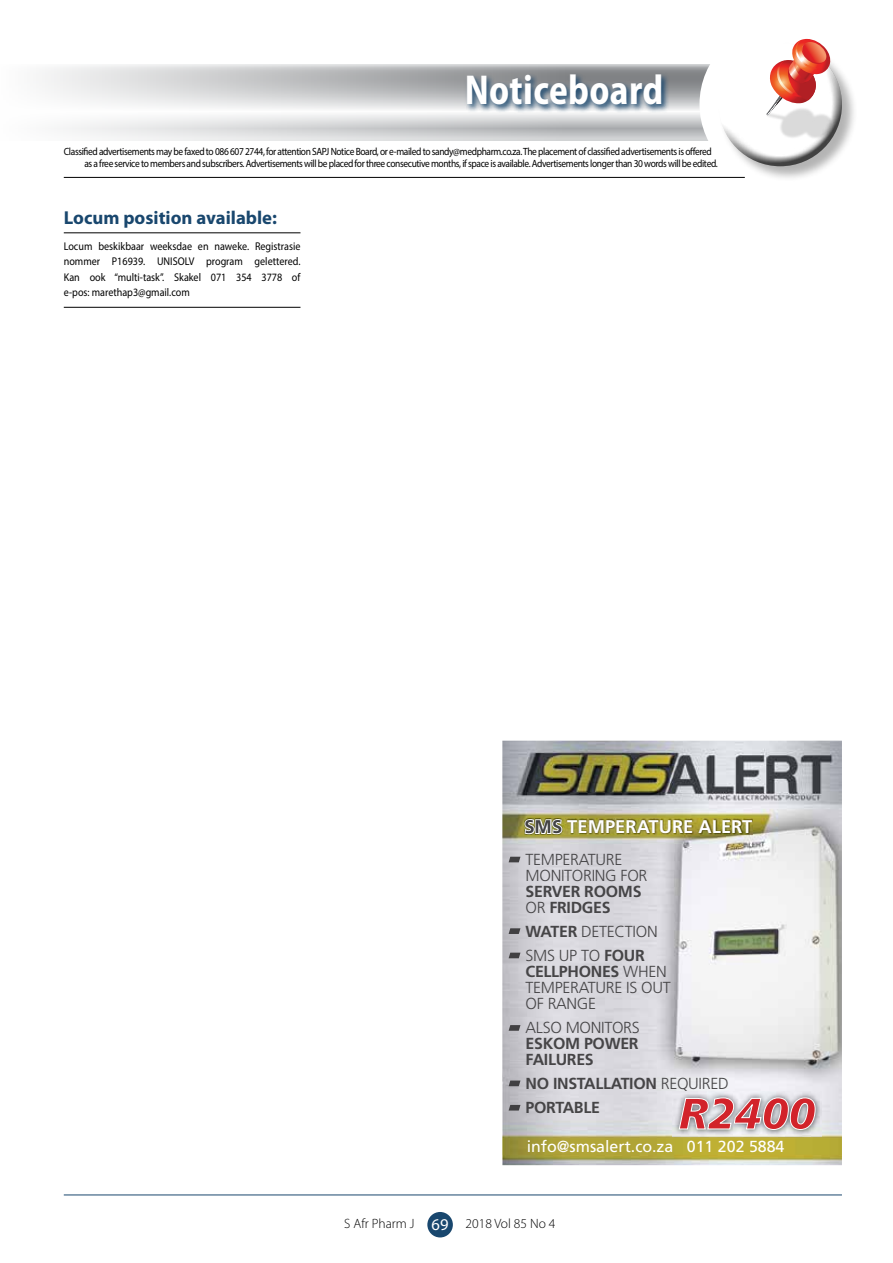
<style>
.page{position:relative;width:893px;height:1263px;background:#fff}
.page>*{position:absolute;margin:0;border:0;box-sizing:border-box;transform-origin:0 0}
.t1{font:700 semi-condensed 42px "Myriad Pro";letter-spacing:.01em;color:#fff;scale:.9 1}
.t2{font:700 18.75px "Myriad Pro";color:#19476e}
.t3{font:700 18.3px "Frutiger";color:#fff}
.t4{font:300 15.9px/15.9px "Frutiger";letter-spacing:-.02em;color:#464547}
.t5{font:700 15.9px/15.9px "Frutiger";letter-spacing:-.02em;color:#464547}
.t6{font:15.9px "Frutiger";color:#fff}
.t7{font:300 13.5px "Myriad Pro";color:#000}
.t8{font:11.25px/15.5px "Myriad Pro";color:#000;text-align:justify;scale:.9 1}
.t9{font:10.5px/12px "Myriad Pro";letter-spacing:-.04em;color:#000;scale:.9 1}
.s1{color:#434345}
.s2{font-weight:300}
.s3{font-weight:700}
.s4{font-weight:400;font-size:16.5px;color:#fff}
</style>
<div class="page">
<hr style="left:64px;top:1194px;width:778px;height:1px;background:#19476e">
<svg style="left:42px;top:64px;width:667px;height:77px"></svg>
<div style="left:699px;top:23px;width:162px;height:162px;background:#fff;border-radius:50%"></div>
<div style="left:718px;top:42px;width:140px;height:140px;background:#000;opacity:.3"></div>
<div style="left:716px;top:40px;width:125px;height:100px;background:#fff"></div>
<div style="left:718px;top:62px;width:125px;height:106px;background:#000;opacity:.75"></div>
<svg style="left:464px;top:72px;width:206px;height:41px;background:#7d8d9a"></svg>
<div style="left:427px;top:1212px;width:26px;height:25px;background:#19476e;border-radius:50%"></div>
<img style="left:741px;top:82px;width:116px;height:81px">
<svg style="left:766px;top:39px;width:65px;height:76px"></svg>
<hr style="left:64px;top:177px;width:681px;height:1px;background:#000">
<hr style="left:64px;top:233px;width:236px;height:1px;background:#000">
<hr style="left:64px;top:307px;width:236px;height:1px;background:#000">
<img style="left:502px;top:741px;width:340px;height:424px">
<img style="left:657px;top:1077px;width:72px;height:14px">
<img style="left:563px;top:818px;width:190px;height:17px">
<svg style="left:523px;top:810px;width:40px;height:33px"></svg>
<svg style="left:509px;top:857px;width:11px;height:5px"></svg>
<svg style="left:509px;top:928px;width:11px;height:6px"></svg>
<svg style="left:509px;top:953px;width:11px;height:5px"></svg>
<svg style="left:509px;top:1025px;width:11px;height:6px"></svg>
<svg style="left:509px;top:1080px;width:11px;height:6px"></svg>
<svg style="left:509px;top:1105px;width:11px;height:5px"></svg>
<img style="left:673px;top:1091px;width:149px;height:45px">
<svg style="left:678px;top:1097px;width:138px;height:33px;background:#cf8388"></svg>
<h1 class="t1" style="left:465px;top:63px;width:222px">Noticeboard</h1>
<p class="t9" style="left:84px;top:145px;width:705px;text-indent:-20px">Classified advertisements may be faxed to 086 607 2744, for attention SAPJ Notice Board, or e-mailed to sandy@medpharm.co.za. The placement of classified advertisements is offered as a free service to members and subscribers. Advertisements will be placed for three consecutive months, if space is available. Advertisements longer than 30 words will be edited.</p>
<h2 class="t2" style="left:64px;top:206px;width:215px">Locum position available:</h2>
<p class="t8" style="left:64px;top:238px;width:265px">Locum beskikbaar weeksdae en naweke. Registrasie nommer P16939. UNISOLV program gelettered.<br>Kan ook “multi-task”. Skakel 071 354 3778 of e-pos: marethap3@gmail.com</p>
<h3 class="t3" style="left:524px;top:816px;width:229px"><span class="s1">SMS</span> TEMPERATURE ALERT</h3>
<h3 class="t4" style="left:526px;top:852px;width:123px">TEMPERATURE<br>MONITORING FOR</h3>
<h3 class="t5" style="left:526px;top:883px;width:118px">SERVER ROOMS<br><span class="s2">OR</span> FRIDGES</h3>
<h3 class="t4" style="left:526px;top:920px;width:134px;line-height:24px"><span class="s3">WATER</span> DETECTION<br>SMS UP TO <span class="s3">FOUR</span></h3>
<h3 class="t4" style="left:526px;top:963px;width:147px"><span class="s3">CELLPHONES</span> WHEN<br>TEMPERATURE IS OUT<br>OF RANGE</h3>
<h3 class="t4" style="left:526px;top:1019px;width:116px">ALSO MONITORS</h3>
<h3 class="t5" style="left:526px;top:1035px;width:115px">ESKOM POWER<br>FAILURES</h3>
<h3 class="t5" style="left:526px;top:1071px;width:205px;line-height:24px">NO INSTALLATION <span class="s2">REQUIRED<br></span>PORTABLE</h3>
<h3 class="t6" style="left:527px;top:1137px;width:259px">info@smsalert.co.za 011 202 5884</h3>
<p class="t7" style="left:344px;top:1215px;width:213px">S Afr Pharm J <span class="s4">69</span> 2018 Vol 85 No 4</p>
</div>
